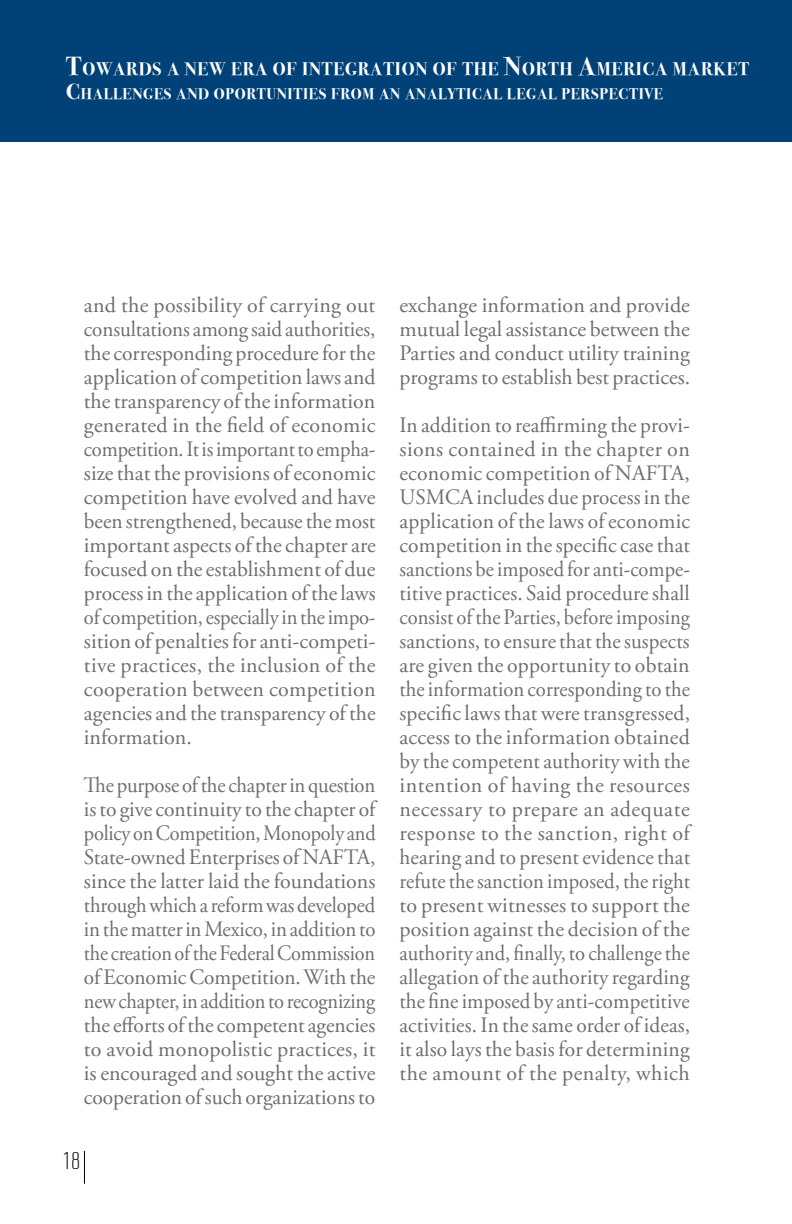
<style>
.page{position:relative;width:792px;height:1224px;background:#fff}
.page>*{position:absolute;margin:0;border:0;box-sizing:border-box;transform-origin:0 0}
.t1{font:24px "RB No 2 Light Alternative";color:#000}
.t2{font:22px/24px "Adobe Garamond Pro";color:#6d6e71;text-align:justify}
.t3{font:22px/24px "Adobe Garamond Pro";color:#6d6e71;text-align:justify;scale:.94 1}
.t4{font:700 18.2px "Bodoni Svty Two ITCTT";letter-spacing:.045em;color:#fff}
.t5{font:700 15.4px "Bodoni Svty Two ITCTT";letter-spacing:.045em;color:#fff}
.s1{font-size:26px}
.s2{font-size:22px}
</style>
<div class="page">
<div style="left:0;top:0;width:792px;height:142px;background:#004277"></div>
<hr style="left:84px;top:1151px;width:1px;height:33px;background:#000">
<p class="t4" style="left:66px;top:54px;width:684px"><span class="s1">T</span>OWARDS A NEW ERA OF INTEGRATION OF THE <span class="s1">N</span>ORTH <span class="s1">A</span>MERICA MARKET</p>
<p class="t5" style="left:66px;top:81px;width:598px"><span class="s2">C</span>HALLENGES AND OPORTUNITIES FROM AN ANALYTICAL LEGAL PERSPECTIVE</p>
<p class="t2" style="left:84px;top:294px;width:293px">and the possibility of carrying out consultations among said authorities, the corresponding procedure for the application of competition laws and the transparency of the information generated in the field of economic competition. It is important to empha&shy;size that the provisions of economic competition have evolved and have been strengthened, because the most important aspects of the chapter are focused on the establishment of due process in the application of the laws of competition, especially in the impo&shy;sition of penalties for anti-competi&shy;tive practices, the inclusion of the cooperation between competition agencies and the transparency of the information.</p>
<p class="t3" style="left:84px;top:774px;width:312px">The purpose of the chapter in question is to give continuity to the chapter of policy on Competition, Monopoly and State-owned Enterprises of NAFTA, since the latter laid the foundations through which a reform was developed in the matter in Mexico, in addition to the creation of the Federal Commission of Economic Competition. With the new chapter, in addition to recognizing the efforts of the competent agencies to avoid monopolistic practices, it is encouraged and sought the active cooperation of such organizations to</p>
<p class="t1" style="left:63px;top:1148px;width:18px">18</p>
<p class="t2" style="left:399px;top:294px;width:292px">exchange information and provide mutual legal assistance between the Parties and conduct utility training programs to establish best practices.</p>
<p class="t2" style="left:399px;top:414px;width:292px">In addition to reaffirming the provi&shy;sions contained in the chapter on economic competition of NAFTA, USMCA includes due process in the application of the laws of economic competition in the specific case that sanctions be imposed for anti-compe&shy;titive practices. Said procedure shall consist of the Parties, before imposing sanctions, to ensure that the suspects are given the opportunity to obtain the information corresponding to the specific laws that were transgressed, access to the information obtained by the competent authority with the intention of having the resources necessary to prepare an adequate response to the sanction, right of hearing and to present evidence that refute the sanction imposed, the right to present witnesses to support the position against the decision of the authority and, finally, to challenge the allegation of the authority regarding the fine imposed by anti-competitive activities. In the same order of ideas, it also lays the basis for determining the amount of the penalty, which</p>
</div>
